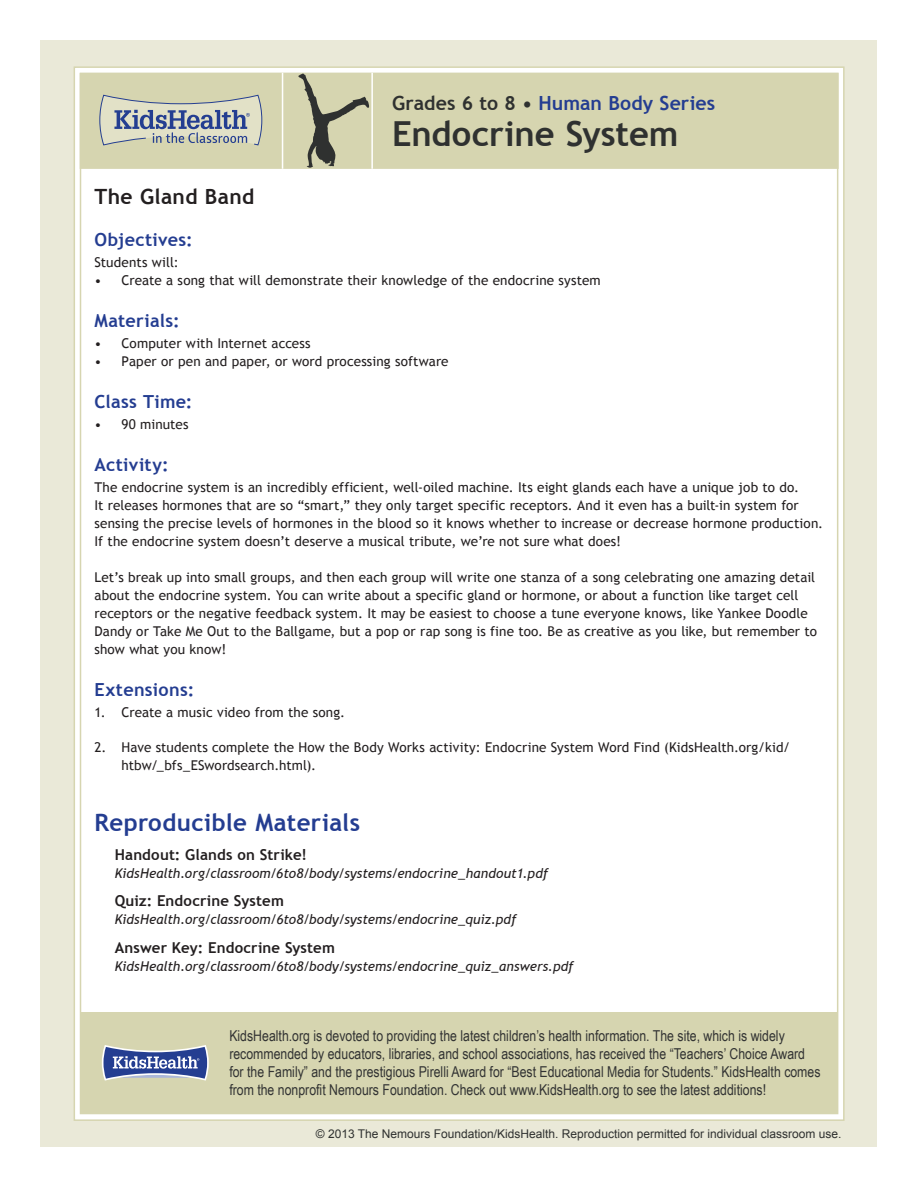
<style>
.page{position:relative;width:918px;height:1188px;background:#fff}
.page>*{position:absolute;margin:0;border:0;box-sizing:border-box;transform-origin:0 0}
.Lesson_Header{font:700 34.5px "Trebuchet MS";letter-spacing:-.005em;color:#2f3130}
.t1{font:700 24px "Trebuchet MS";letter-spacing:.015em;color:#243d91}
.t2{font:700 21px "Trebuchet MS";letter-spacing:.015em;color:#231f20}
.Lesson_Header-2{font:700 19.5px "Trebuchet MS";letter-spacing:.005em;color:#243d91}
.t3{font:700 18px "Trebuchet MS";letter-spacing:.02em;color:#243d91}
.t4{font:15px/18px "Arial Narrow";color:#323333}
.Article_List{font:700 15px "Trebuchet MS";letter-spacing:.01em;color:#231f20}
.Basic_Numbered_List{font:13.5px/18px "Trebuchet MS";letter-spacing:.01em;color:#231f20}
.Article_List-2{font:italic 13.5px "Trebuchet MS";letter-spacing:.01em;color:#231f20}
.Basic_Bulleted_List{font:13.5px "Trebuchet MS";letter-spacing:.01em;color:#231f20}
.t5{font:12px "Arial";color:#2f3130}
.s1{color:#2f3130}
</style>
<div class="page">
<div style="left:40px;top:40px;width:838px;height:1108px;background:#eae9d8"></div>
<div style="left:74px;top:67px;width:770px;height:1053px;background:#fff"></div>
<div style="left:81px;top:1013px;width:757px;height:100px;background:#d6d5b0"></div>
<svg style="left:102px;top:1045px;width:107px;height:36px"></svg>
<div style="left:81px;top:74px;width:757px;height:94px;background:#d6d5b0"></div>
<div style="left:80px;top:73px;width:759px;height:96px;border:2px solid #d6d5b0"></div>
<svg style="left:99px;top:94px;width:164px;height:52px"></svg>
<hr style="left:371px;top:73px;width:2px;height:96px;background:#fff">
<hr style="left:282px;top:73px;width:1px;height:96px;background:#fff">
<svg style="left:298px;top:74px;width:71px;height:94px"></svg>
<p class="Lesson_Header-2" style="left:392px;top:91px;width:325px"><span class="s1">Grades 6 to 8 •</span> Human Body Series</p>
<p class="Lesson_Header" style="left:392px;top:112px;width:288px">Endocrine System</p>
<p class="t2" style="left:94px;top:184px;width:161px">The Gland Band</p>
<p class="t3" style="left:94px;top:229px;width:100px">Objectives:</p>
<p class="Basic_Numbered_List" style="left:94px;top:254px;width:86px">Students will:</p>
<p class="Basic_Bulleted_List" style="left:94px;top:273px;width:508px">• Create a song that will demonstrate their knowledge of the endocrine system</p>
<p class="t3" style="left:94px;top:310px;width:87px">Materials:</p>
<p class="Basic_Bulleted_List" style="left:94px;top:336px;width:218px">• Computer with Internet access</p>
<p class="Basic_Bulleted_List" style="left:94px;top:354px;width:356px">• Paper or pen and paper, or word processing software</p>
<p class="t3" style="left:94px;top:391px;width:100px">Class Time:</p>
<p class="Basic_Bulleted_List" style="left:94px;top:417px;width:96px">• 90 minutes</p>
<p class="t3" style="left:94px;top:454px;width:76px">Activity:</p>
<p class="Basic_Numbered_List" style="left:94px;top:479px;width:730px">The endocrine system is an incredibly efficient, well-oiled machine. Its eight glands each have a unique job to do.<br>It releases hormones that are so “smart,” they only target specific receptors. And it even has a built-in system for sensing the precise levels of hormones in the blood so it knows whether to increase or decrease hormone production.<br>If the endocrine system doesn’t deserve a musical tribute, we’re not sure what does!</p>
<p class="Basic_Numbered_List" style="left:94px;top:569px;width:724px">Let’s break up into small groups, and then each group will write one stanza of a song celebrating one amazing detail about the endocrine system. You can write about a specific gland or hormone, or about a function like target cell receptors or the negative feedback system. It may be easiest to choose a tune everyone knows, like Yankee Doodle Dandy or Take Me Out to the Ballgame, but a pop or rap song is fine too. Be as creative as you like, but remember to show what you know!</p>
<p class="t3" style="left:94px;top:679px;width:101px">Extensions:</p>
<p class="Basic_Numbered_List" style="left:94px;top:704px;width:252px">1. Create a music video from the song.</p>
<p class="Basic_Numbered_List" style="left:122px;top:738px;width:670px;text-indent:-27px">2. Have students complete the How the Body Works activity: Endocrine System Word Find (KidsHealth.org/kid/ htbw/_bfs_ESwordsearch.html).</p>
<p class="t1" style="left:94px;top:807px;width:267px">Reproducible Materials</p>
<p class="Article_List" style="left:115px;top:845px;width:194px">Handout: Glands on Strike!</p>
<p class="Article_List-2" style="left:115px;top:865px;width:435px">KidsHealth.org/classroom/6to8/body/systems/endocrine_handout1.pdf</p>
<p class="Article_List" style="left:115px;top:892px;width:171px">Quiz: Endocrine System</p>
<p class="Article_List-2" style="left:115px;top:912px;width:403px">KidsHealth.org/classroom/6to8/body/systems/endocrine_quiz.pdf</p>
<p class="Article_List" style="left:115px;top:939px;width:222px">Answer Key: Endocrine System</p>
<p class="Article_List-2" style="left:115px;top:959px;width:460px">KidsHealth.org/classroom/6to8/body/systems/endocrine_quiz_answers.pdf</p>
<p class="t4" style="left:229px;top:1026px;width:593px">KidsHealth.org is devoted to providing the latest children’s health information. The site, which is widely recommended by educators, libraries, and school associations, has received the “Teachers’ Choice Award for the Family” and the prestigious Pirelli Award for “Best Educational Media for Students.” KidsHealth comes from the nonprofit Nemours Foundation. Check out www.KidsHealth.org to see the latest additions!</p>
<p class="t5" style="left:316px;top:1126px;width:527px">© 2013 The Nemours Foundation/KidsHealth. Reproduction permitted for individual classroom use.</p>
</div>
